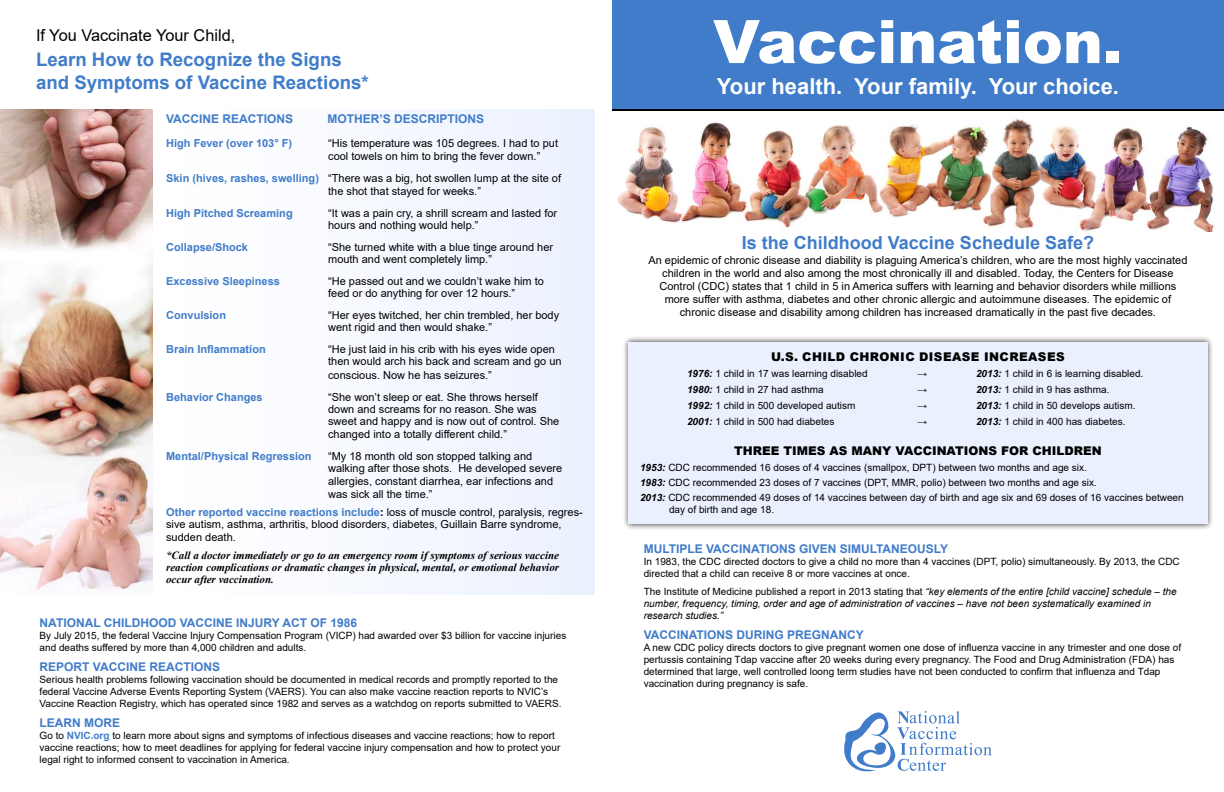
<style>
.page{position:relative;width:1224px;height:792px;background:#fff}
.page>*{position:absolute;margin:0;border:0;box-sizing:border-box;transform-origin:0 0}
.t1{font:900 60px "Arial";color:#fff}
.t2{font:700 22px "Arial";color:#fff}
.t3{font:700 18.7px/23px "Arial";color:#407cc9}
.t4{font:700 18px "Arial";color:#407cc9}
.t5{font:16.3px "Arial";color:#000}
.t6{font:700 12px "Arial";color:#407cc9}
.t7{font:900 12px "Arial";letter-spacing:.035em;color:#000}
.t8{font:900 12px "Arial";color:#000}
.t9{font:11px/12px "Arial";color:#000}
.t10{font:italic 700 11px/12px "Times New Roman";color:#000;text-align:justify}
.t11{font:700 11px "Arial";color:#407cc9}
.t12{font:10px/12px "Arial";color:#000}
.t13{font:italic 10px/12px "Arial";color:#000}
.s1{font-weight:700;color:#407cc9}
.s2{font-weight:700}
.s3{font-weight:700;font-style:italic}
.s4{font-style:normal}
</style>
<div class="page">
<div style="left:16px;top:109px;width:579px;height:486px;background:#f6f9ff"></div>
<img style="left:0;top:109px;width:152px;height:481px">
<img style="left:617px;top:118px;width:599px;height:114px">
<div style="left:622px;top:336px;width:592px;height:194px;background:#000;opacity:.75"></div>
<div style="left:628px;top:342px;width:580px;height:182px;background:#eaf0fe"></div>
<div style="left:612px;top:0;width:612px;height:109px;background:#407cc9"></div>
<hr style="left:612px;top:109px;width:612px;height:2px;background:#000">
<svg style="left:844px;top:711px;width:148px;height:61px"></svg>
<h3 class="t5" style="left:36px;top:24px;width:201px">If You Vaccinate Your Child,</h3>
<h3 class="t3" style="left:36px;top:48px;width:334px">Learn How to Recognize the Signs and Symptoms of Vaccine Reactions*</h3>
<p class="t6" style="left:166px;top:110px;width:129px">VACCINE REACTIONS</p>
<p class="t6" style="left:327px;top:111px;width:158px">MOTHER’S DESCRIPTIONS</p>
<p class="t11" style="left:166px;top:135px;width:128px">High Fever (over 103° F)</p>
<p class="t9" style="left:328px;top:136px;width:231px;line-height:13.2px">“His temperature was 105 degrees. I had to put cool towels on him to bring the fever down.”</p>
<p class="t9" style="left:328px;top:172px;width:234px;line-height:13.2px;text-indent:-162px"><span class="s1">Skin (hives, rashes, swelling)</span> “There was a big, hot swollen lump at the site of the shot that stayed for weeks.”</p>
<p class="t11" style="left:166px;top:206px;width:128px">High Pitched Screaming</p>
<p class="t9" style="left:328px;top:207px;width:231px">“It was a pain cry, a shrill scream and lasted for hours and nothing would help.”</p>
<p class="t11" style="left:166px;top:240px;width:83px">Collapse/Shock</p>
<p class="t9" style="left:328px;top:241px;width:227px">“She turned white with a blue tinge around her mouth and went completely limp.”</p>
<p class="t11" style="left:166px;top:274px;width:115px">Excessive Sleepiness</p>
<p class="t9" style="left:328px;top:275px;width:217px">“He passed out and we couldn’t wake him to feed or do anything for over 12 hours.”</p>
<p class="t11" style="left:166px;top:308px;width:61px">Convulsion</p>
<p class="t9" style="left:328px;top:309px;width:233px">“Her eyes twitched, her chin trembled, her body went rigid and then would shake.”</p>
<p class="t11" style="left:166px;top:342px;width:101px">Brain Inflammation</p>
<p class="t9" style="left:328px;top:343px;width:235px">“He just laid in his crib with his eyes wide open then would arch his back and scream and go un</p>
<p class="t9" style="left:328px;top:369px;width:165px">conscious. Now he has seizures.”</p>
<p class="t11" style="left:166px;top:389px;width:98px">Behavior Changes</p>
<p class="t9" style="left:328px;top:391px;width:233px">“She won’t sleep or eat. She throws herself down and screams for no reason. She was sweet and happy and is now out of control. She</p>
<p class="t9" style="left:328px;top:428px;width:180px">changed into a totally different child.”</p>
<p class="t11" style="left:166px;top:448px;width:147px">Mental/Physical Regression</p>
<p class="t9" style="left:328px;top:450px;width:236px">“My 18 month old son stopped talking and walking after those shots. He developed severe</p>
<p class="t9" style="left:328px;top:474px;width:227px;line-height:13.2px">allergies, constant diarrhea, ear infections and was sick all the time.”</p>
<p class="t9" style="left:166px;top:506px;width:418px"><span class="s1">Other reported vaccine reactions include</span><span class="s2">:</span> loss of muscle control, paralysis, regres&shy;sive autism, asthma, arthritis, blood disorders, diabetes, Guillain Barre syndrome,</p>
<p class="t9" style="left:166px;top:531px;width:71px">sudden death.</p>
<p class="t10" style="left:166px;top:549px;width:394px">*Call a doctor immediately or go to an emergency room if symptoms of serious vaccine reaction complications or dramatic changes in physical, mental, or emotional behavior occur after vaccination.</p>
<p class="t6" style="left:40px;top:615px;width:319px">NATIONAL CHILDHOOD VACCINE INJURY ACT OF 1986</p>
<p class="t12" style="left:40px;top:630px;width:528px">By July 2015, the federal Vaccine Injury Compensation Program (VICP) had awarded over $3 billion for vaccine injuries and deaths suffered by more than 4,000 children and adults.</p>
<p class="t6" style="left:40px;top:659px;width:182px">REPORT VACCINE REACTIONS</p>
<p class="t12" style="left:40px;top:674px;width:523px">Serious health problems following vaccination should be documented in medical records and promptly reported to the federal Vaccine Adverse Events Reporting System (VAERS). You can also make vaccine reaction reports to NVIC’s<br>Vaccine Reaction Registry, which has operated since 1982 and serves as a watchdog on reports submitted to VAERS.</p>
<p class="t6" style="left:40px;top:715px;width:82px">LEARN MORE</p>
<p class="t12" style="left:40px;top:730px;width:522px">Go to <span class="s1">NVIC.org</span> to learn more about signs and symptoms of infectious diseases and vaccine reactions; how to report vaccine reactions; how to meet deadlines for applying for federal vaccine injury compensation and how to protect your legal right to informed consent to vaccination in America.</p>
<h1 class="t1" style="left:713px;top:-2px;width:411px">VACCINATION.</h1>
<h2 class="t2" style="left:717px;top:70px;width:404px">Your health. Your family. Your choice.</h2>
<h3 class="t4" style="left:742px;top:230px;width:354px">Is the Childhood Vaccine Schedule Safe?</h3>
<p class="t9" style="left:648px;top:254px;width:541px;line-height:13px;text-align:center">An epidemic of chronic disease and diability is plaguing America’s children, who are the most highly vaccinated children in the world and also among the most chronically ill and disabled. Today, the Centers for Disease Control (CDC) states that 1 child in 5 in America suffers with learning and behavior disorders while millions more suffer with asthma, diabetes and other chronic allergic and autoimmune diseases. The epidemic of chronic disease and disability among children has increased dramatically in the past five decades.</p>
<p class="t7" style="left:771px;top:348px;width:294px">U.S. CHILD CHRONIC DISEASE I NCREASES</p>
<p class="t12" style="left:687px;top:367px;width:182px"><span class="s3">1976:</span> 1 child in 17 was learning disabled</p>
<p class="t12" style="left:917px;top:367px;width:11px">→</p>
<p class="t12" style="left:976px;top:367px;width:169px"><span class="s3">2013:</span> 1 child in 6 is learning disabled.</p>
<p class="t12" style="left:687px;top:383px;width:138px"><span class="s3">1980:</span> 1 child in 27 had asthma</p>
<p class="t12" style="left:917px;top:383px;width:11px">→</p>
<p class="t12" style="left:976px;top:383px;width:135px"><span class="s3">2013:</span> 1 child in 9 has asthma.</p>
<p class="t12" style="left:687px;top:399px;width:170px"><span class="s3">1992:</span> 1 child in 500 developed autism</p>
<p class="t12" style="left:917px;top:399px;width:11px">→</p>
<p class="t12" style="left:976px;top:399px;width:161px"><span class="s3">2013:</span> 1 child in 50 develops autism.</p>
<p class="t12" style="left:687px;top:415px;width:149px"><span class="s3">2001:</span> 1 child in 500 had diabetes</p>
<p class="t12" style="left:917px;top:415px;width:11px">→</p>
<p class="t12" style="left:976px;top:415px;width:151px"><span class="s3">2013:</span> 1 child in 400 has diabetes.</p>
<p class="t7" style="left:734px;top:442px;width:19px">THREE</p>
<p class="t8" style="left:784px;top:442px;width:158px">TI MES AS MANY VACCINA</p>
<p class="t7" style="left:955px;top:442px;width:18px">TION</p>
<p class="t7" style="left:988px;top:442px;width:63px">S FOR CHILDREN</p>
<p class="t12" style="left:640px;top:460px;width:545px;line-height:15px"><span class="s3">1953:</span> CDC recommended 16 doses of 4 vaccines (smallpox, DPT) between two months and age six.<br><span class="s3">1983:</span> CDC recommended 23 doses of 7 vaccines (DPT, MMR, polio) between two months and age six.<br><span class="s3">2013:</span> CDC recommended 49 doses of 14 vaccines between day of birth and age six and 69 doses of 16 vaccines between</p>
<p class="t12" style="left:669px;top:503px;width:107px">day of birth and age 18.</p>
<p class="t6" style="left:644px;top:541px;width:306px">MULTIPLE VACCINATIONS GIVEN SIMULTANEOUSLY</p>
<p class="t12" style="left:644px;top:556px;width:538px">In 1983, the CDC directed doctors to give a child no more than 4 vaccines (DPT, polio) simultaneously. By 2013, the CDC directed that a child can receive 8 or more vaccines at once.</p>
<p class="t13" style="left:644px;top:586px;width:535px"><span class="s4">The Institute of Medicine published a report in 2013 stating that</span> “key elements of the entire [child vaccine] schedule – the number, frequency, timing, order and age of administration of vaccines – have not been systematically examined in research studies.”</p>
<p class="t6" style="left:644px;top:627px;width:222px">VACCINATIONS DURING PREGNANCY</p>
<p class="t12" style="left:644px;top:642px;width:539px">A new CDC policy directs doctors to give pregnant women one dose of influenza vaccine in any trimester and one dose of pertussis containing Tdap vaccine after 20 weeks during every pregnancy. The Food and Drug Administration (FDA) has determined that large, well controlled loong term studies have not been conducted to confirm that influenza and Tdap vaccination during pregnancy is safe.</p>
</div>
